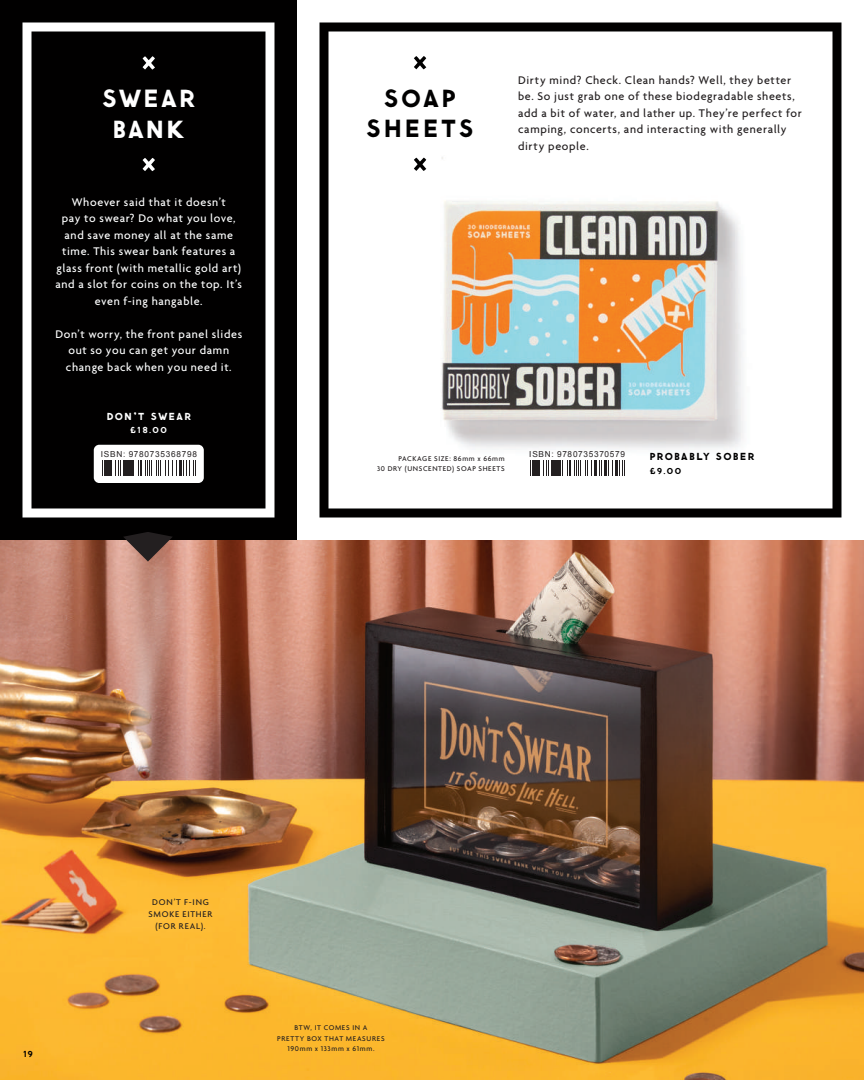
<style>
.page{position:relative;width:864px;height:1080px;background:#fff}
.page>*{position:absolute;margin:0;border:0;box-sizing:border-box;transform-origin:0 0}
.t1{font:25.5px/30.6px "Brass Monkey CT";letter-spacing:.085em;color:#010000;text-align:center}
.t2{font:25.5px/30.6px "Brass Monkey CT";letter-spacing:.075em;color:#fff;text-align:center}
.t3{font:500 12px/16.5px "Agenda";letter-spacing:.05em;color:#fff;text-align:center}
.t4{font:500 12px/16.5px "Agenda";letter-spacing:.055em;color:#231f20}
.t5{font:10.5px "Brass Monkey CT";letter-spacing:.115em;color:#010000}
.t6{font:10.5px "Brass Monkey CT";letter-spacing:.12em;color:#fff}
.t7{font:500 9px/12px "Agenda";letter-spacing:.085em;color:#231f20;text-align:center}
.t8{font:9px "Brass Monkey CT";color:#010000}
.t9{font:9px "Brass Monkey CT";color:#fff}
.t10{font:8.25px "Arial";letter-spacing:.09em;color:#231f20}
.t11{font:500 7.5px/10.5px "Agenda";letter-spacing:.09em;color:#231f20;text-align:center}
</style>
<div class="page">
<img style="left:0;top:540px;width:864px;height:540px">
<div style="left:0;top:0;width:297px;height:540px;background:#010000"></div>
<svg style="left:320px;top:23px;width:521px;height:495px"></svg>
<svg style="left:22px;top:22px;width:252px;height:496px"></svg>
<div style="left:94px;top:445px;width:110px;height:38px;background:#fff;border-radius:5px"></div>
<svg style="left:102px;top:460px;width:3px;height:15px"></svg>
<hr style="left:105px;top:460px;width:4px;height:15px;background:#231f20">
<hr style="left:109px;top:460px;width:3px;height:15px;background:#231f20">
<svg style="left:115px;top:460px;width:6px;height:15px"></svg>
<hr style="left:123px;top:460px;width:3px;height:15px;background:#231f20">
<hr style="left:126px;top:460px;width:4px;height:15px;background:#231f20">
<svg style="left:130px;top:460px;width:47px;height:15px"></svg>
<hr style="left:179px;top:460px;width:3px;height:15px;background:#231f20">
<svg style="left:183px;top:460px;width:13px;height:15px"></svg>
<svg style="left:123px;top:532px;width:50px;height:30px"></svg>
<svg style="left:143px;top:56px;width:12px;height:14px"></svg>
<svg style="left:143px;top:158px;width:12px;height:13px"></svg>
<svg style="left:414px;top:56px;width:12px;height:13px"></svg>
<svg style="left:414px;top:158px;width:12px;height:13px"></svg>
<svg style="left:530px;top:460px;width:19px;height:15px"></svg>
<hr style="left:551px;top:460px;width:3px;height:15px;background:#231f20">
<hr style="left:555px;top:460px;width:3px;height:15px;background:#231f20">
<svg style="left:559px;top:460px;width:33px;height:15px"></svg>
<hr style="left:594px;top:460px;width:3px;height:15px;background:#231f20">
<svg style="left:599px;top:460px;width:3px;height:15px"></svg>
<hr style="left:604px;top:460px;width:3px;height:15px;background:#231f20">
<svg style="left:608px;top:460px;width:5px;height:15px"></svg>
<hr style="left:615px;top:460px;width:3px;height:15px;background:#231f20">
<svg style="left:619px;top:460px;width:6px;height:15px"></svg>
<h1 class="t2" style="left:102px;top:82px;width:95px">SWEAR<br>BANK</h1>
<p class="t3" style="left:55px;top:193px;width:188px">Whoever said that it doesn’t<br>pay to swear? Do what you love, and save money all at the same time. This swear bank features a glass front (with metallic gold art) and a slot for coins on the top. It’s even f-ing hangable.</p>
<p class="t3" style="left:55px;top:325px;width:188px">Don’t worry, the front panel slides out so you can get your damn change back when you need it.</p>
<p class="t6" style="left:107px;top:409px;width:86px">DON’T SWEAR</p>
<p class="t9" style="left:130px;top:424px;width:39px">£18.00</p>
<p class="t10" style="left:101px;top:449px;width:98px">ISBN: 9780735368798</p>
<h1 class="t1" style="left:366px;top:82px;width:109px">SOAP<br>SHEETS</h1>
<p class="t4" style="left:518px;top:71px;width:285px">Dirty mind? Check. Clean hands? Well, they better be. So just grab one of these biodegradable sheets, add a bit of water, and lather up. They’re perfect for camping, concerts, and interacting with generally dirty people.</p>
<p class="t11" style="left:377px;top:453px;width:129px;text-align:right">PACKAGE SIZE: 86mm x 66mm<br>30 DRY (UNSCENTED) SOAP SHEETS</p>
<p class="t10" style="left:529px;top:449px;width:97px">ISBN: 9780735370579</p>
<p class="t5" style="left:650px;top:449px;width:106px">PROBABLY SOBER</p>
<p class="t8" style="left:650px;top:464px;width:33px">£9.00</p>
<p class="t8" style="left:23px;top:1048px;width:12px">19</p>
<p class="t7" style="left:149px;top:896px;width:65px">DON’T F-ING<br>SMOKE EITHER (FOR REAL).</p>
<p class="t11" style="left:277px;top:1022px;width:109px">BTW, IT COMES IN A<br>PRETTY BOX THAT MEASURES<br>190mm x 133mm x 61mm.</p>
</div>
